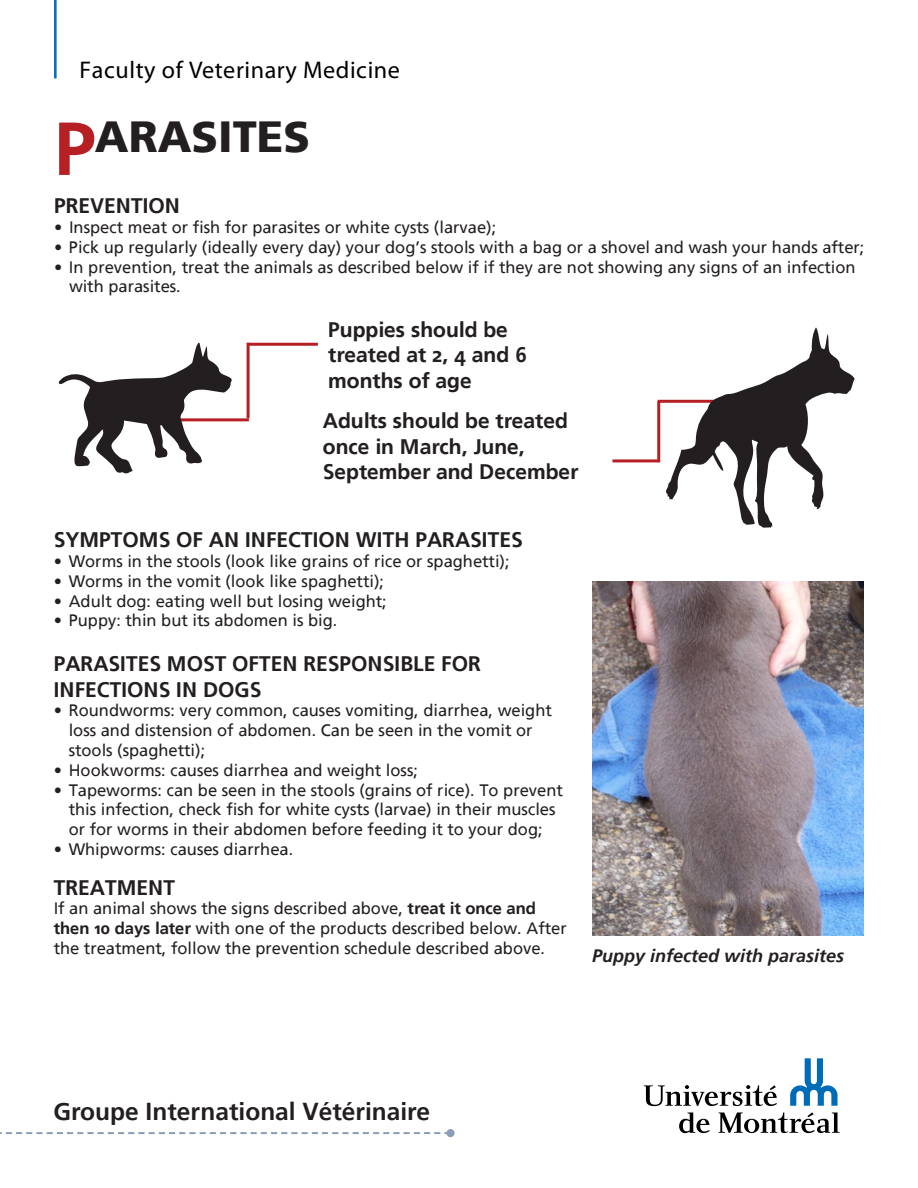
<style>
.page{position:relative;width:918px;height:1188px;background:#fff}
.page>*{position:absolute;margin:0;border:0;box-sizing:border-box;transform-origin:0 0}
.t1{font:900 43.5px "Frutiger 75";color:#231f20}
.t2{font:700 24.45px "Frutiger 65";color:#231f20}
.t3{font:700 24.15px "Frutiger";letter-spacing:.025em;color:#000001}
.t4{font:700 21px/25.2px "Frutiger Linotype";color:#231f20}
.t5{font:italic 700 18px "Frutiger Linotype";color:#231f20}
.t6{font:16.5px/19.8px "Frutiger Linotype";color:#231f20}
.s1{font-family:"Frutiger Linotype";font-weight:700;font-size:75px;color:#b62024}
.s2{font-weight:700}
</style>
<div class="page">
<hr style="left:657px;top:401px;width:3px;height:61px;background:#b62024">
<hr style="left:658px;top:400px;width:101px;height:3px;background:#b62024">
<hr style="left:612px;top:459px;width:47px;height:3px;background:#b62024">
<svg style="left:666px;top:327px;width:189px;height:201px"></svg>
<hr style="left:247px;top:343px;width:3px;height:75px;background:#b62024">
<hr style="left:247px;top:343px;width:71px;height:3px;background:#b62024">
<hr style="left:178px;top:418px;width:71px;height:3px;background:#b62024">
<svg style="left:59px;top:343px;width:173px;height:131px"></svg>
<img style="left:592px;top:582px;width:272px;height:354px">
<svg style="left:790px;top:1058px;width:48px;height:48px"></svg>
<svg style="left:644px;top:1085px;width:133px;height:21px"></svg>
<svg style="left:679px;top:1112px;width:31px;height:21px"></svg>
<svg style="left:719px;top:1112px;width:121px;height:21px"></svg>
<hr style="left:54px;top:0;width:3px;height:78px;background:#0970b9">
<svg style="left:0;top:1132px;width:446px;height:2px"></svg>
<div style="left:446px;top:1129px;width:9px;height:8px;background:#8b9eb3;border-radius:50%"></div>
<p class="t3" style="left:80px;top:55px;width:322px">Faculty of Veterinary Medicine</p>
<p class="t1" style="left:54px;top:111px;width:258px"><span class="s1">P</span>ARASITES</p>
<p class="t4" style="left:54px;top:193px;width:128px">PREVENTION</p>
<p class="t6" style="left:54px;top:217px;width:444px">• Inspect meat or fish for parasites or white cysts (larvae);</p>
<p class="t6" style="left:54px;top:237px;width:812px">• Pick up regularly (ideally every day) your dog’s stools with a bag or a shovel and wash your hands after;</p>
<p class="t6" style="left:69px;top:257px;width:788px;text-indent:-15px">• In prevention, treat the animals as described below if if they are not showing any signs of an infection with parasites.</p>
<p class="t4" style="left:328px;top:317px;width:201px">Puppies should be treated at 2, 4 and 6 months of age</p>
<p class="t4" style="left:323px;top:408px;width:257px">Adults should be treated once in March, June,<br>September and December</p>
<p class="t4" style="left:54px;top:527px;width:471px">SYMPTOMS OF AN INFECTION WITH PARASITES</p>
<p class="t6" style="left:54px;top:551px;width:458px">• Worms in the stools (look like grains of rice or spaghetti);</p>
<p class="t6" style="left:54px;top:571px;width:332px">• Worms in the vomit (look like spaghetti);</p>
<p class="t6" style="left:54px;top:591px;width:335px">• Adult dog: eating well but losing weight;</p>
<p class="t6" style="left:54px;top:611px;width:285px">• Puppy: thin but its abdomen is big.</p>
<p class="t4" style="left:54px;top:651px;width:429px">PARASITES MOST OFTEN RESPONSIBLE FOR<br>INFECTIONS IN DOGS</p>
<p class="t6" style="left:69px;top:701px;width:485px;text-indent:-15px">• Roundworms: very common, causes vomiting, diarrhea, weight loss and distension of abdomen. Can be seen in the vomit or stools (spaghetti);</p>
<p class="t6" style="left:54px;top:760px;width:366px">• Hookworms: causes diarrhea and weight loss;</p>
<p class="t6" style="left:54px;top:780px;width:511px;text-align:center">• Tapeworms: can be seen in the stools (grains of rice). To prevent this infection, check fish for white cysts (larvae) in their muscles<br>or for worms in their abdomen before feeding it to your dog;</p>
<p class="t6" style="left:54px;top:839px;width:241px">• Whipworms: causes diarrhea.</p>
<p class="t4" style="left:54px;top:875px;width:123px">TREATMENT</p>
<p class="t6" style="left:54px;top:899px;width:515px">If an animal shows the signs described above, <span class="s2">treat it once and then 10 days later</span> with one of the products described below. After the treatment, follow the prevention schedule described above.</p>
<p class="t5" style="left:592px;top:945px;width:254px">Puppy infected with parasites</p>
<p class="t2" style="left:54px;top:1097px;width:378px">Groupe International Vétérinaire</p>
</div>
